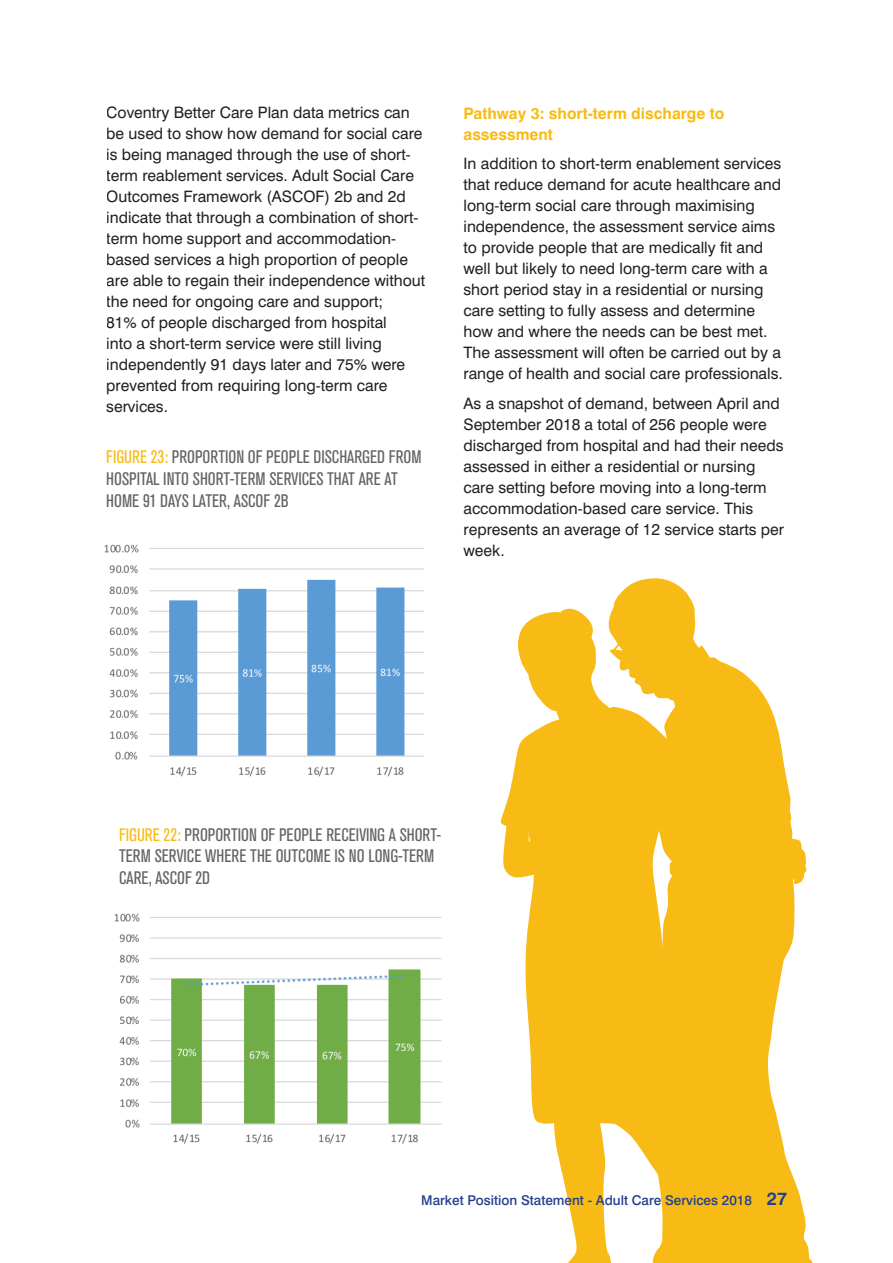
<style>
.page{position:relative;width:893px;height:1263px;background:#fff}
.page>*{position:absolute;margin:0;border:0;box-sizing:border-box;transform-origin:0 0}
.t1{font:condensed 18px/21.6px "Akzidenz Grotesk BQ";color:#636366}
.t2{font:15.75px/21px "Swiss 721 BT";color:#231f20}
.t3{font:700 15.75px/21px "Swiss 721 BT";color:#f8bb15}
.t4{font:500 13.5px "Swiss 721 BT";color:#253f8e}
.s1{color:#f8bb15}
.s2{font-weight:700;font-size:18px}
</style>
<div class="page">
<img style="left:114px;top:913px;width:328px;height:231px">
<img style="left:104px;top:544px;width:321px;height:233px">
<svg style="left:500px;top:612px;width:120px;height:651px;fill:#f8bb15"></svg>
<div style="left:503px;top:820px;width:117px;height:58px;background:#f8bb15"></div>
<svg style="left:620px;top:646px;width:193px;height:617px;fill:#f8bb15"></svg>
<svg style="left:664px;top:788px;width:142px;height:186px;background:#f8c12a"></svg>
<svg style="left:604px;top:578px;width:98px;height:134px"></svg>
<svg style="left:560px;top:608px;width:33px;height:36px"></svg>
<p class="t2" style="left:106px;top:102px;width:320px">Coventry Better Care Plan data metrics can be used to show how demand for social care is being managed through the use of short&shy;term reablement services. Adult Social Care Outcomes Framework (ASCOF) 2b and 2d indicate that through a combination of short&shy;term home support and accommodation&shy;based services a high proportion of people are able to regain their independence without the need for ongoing care and support;<br>81% of people discharged from hospital<br>into a short-term service were still living independently 91 days later and 75% were prevented from requiring long-term care services.</p>
<p class="t3" style="left:463px;top:103px;width:263px">Pathway 3: short-term discharge to assessment</p>
<p class="t2" style="left:463px;top:153px;width:321px">In addition to short-term enablement services that reduce demand for acute healthcare and long-term social care through maximising independence, the assessment service aims to provide people that are medically fit and well but likely to need long-term care with a short period stay in a residential or nursing care setting to fully assess and determine how and where the needs can be best met.<br>The assessment will often be carried out by a range of health and social care professionals.</p>
<p class="t2" style="left:463px;top:393px;width:322px">As a snapshot of demand, between April and September 2018 a total of 256 people were discharged from hospital and had their needs assessed in either a residential or nursing care setting before moving into a long-term accommodation-based care service. This represents an average of 12 service starts per week.</p>
<p class="t1" style="left:106px;top:447px;width:317px"><span class="s1">FIGURE 23:</span> PROPORTION OF PEOPLE DISCHARGED FROM<br>HOSPITAL INTO SHORT-TERM SERVICES THAT ARE AT<br>HOME 91 DAYS LATER, ASCOF 2B</p>
<p class="t1" style="left:119px;top:824px;width:324px"><span class="s1">FIGURE 22:</span> PROPORTION OF PEOPLE RECEIVING A SHORT-<br>TERM SERVICE WHERE THE OUTCOME IS NO LONG-TERM<br>CARE, ASCOF 2D</p>
<p class="t4" style="left:421px;top:1192px;width:368px">Market Position Statement - Adult Care Services 2018 <span class="s2">27</span></p>
</div>
